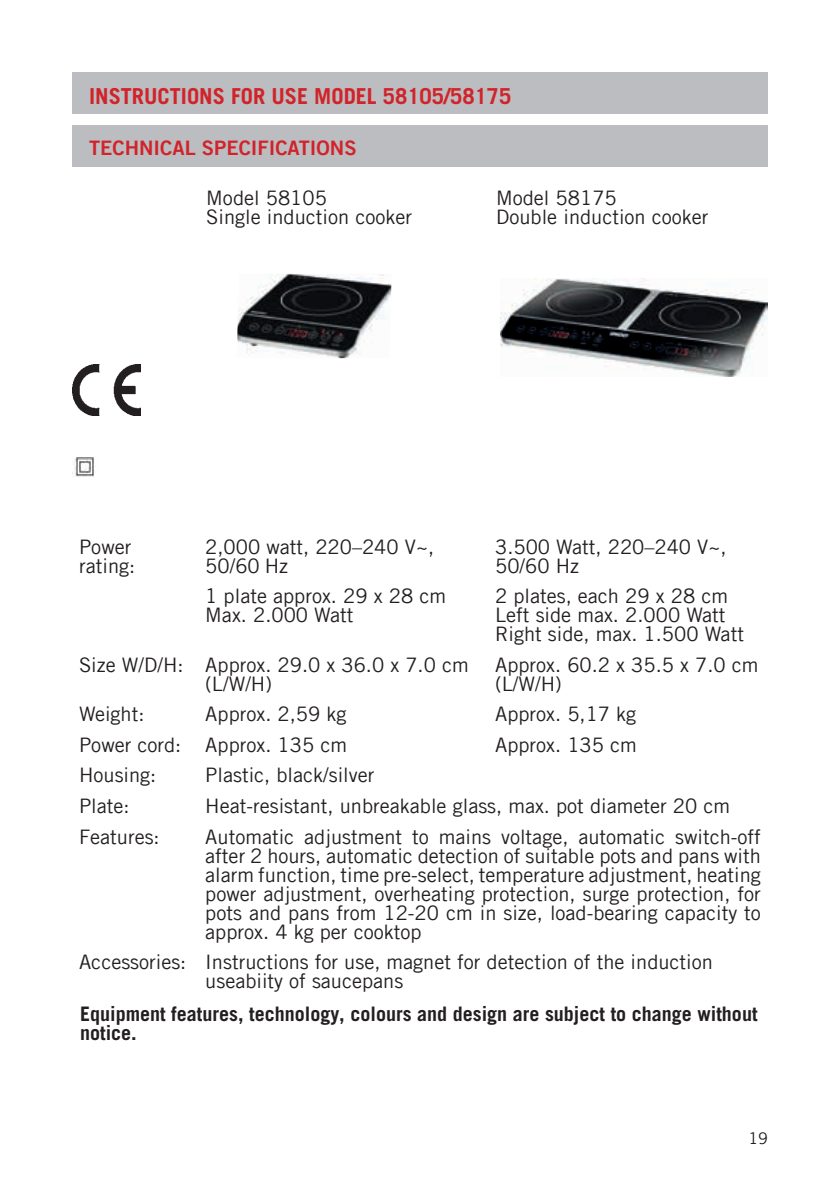
<style>
.page{position:relative;width:840px;height:1191px;background:#fff}
.page>*{position:absolute;margin:0;border:0;box-sizing:border-box;transform-origin:0 0}
.t1{font:700 22px "Trade Gothic LT Com";color:#d1232a}
.t2{font:20px/19px "Trade Gothic LT Com";color:#231f20}
.t3{font:700 20px/19px "Trade Gothic LT Com";color:#231f20}
.t4{font:20px "Trade Gothic LT Com Bd 2";color:#d1232a}
.t5{font:16px "Trade Gothic LT Com";color:#231f20}
</style>
<div class="page">
<div style="left:72px;top:72px;width:695px;height:42px;background:#bcbdc0"></div>
<div style="left:72px;top:125px;width:695px;height:41px;background:#bcbdc0"></div>
<img style="left:72px;top:364px;width:68px;height:51px">
<img style="left:237px;top:274px;width:154px;height:84px">
<img style="left:500px;top:278px;width:267px;height:98px">
<img style="left:72px;top:457px;width:22px;height:19px">
<p class="t1" style="left:89px;top:82px;width:423px">INSTRUCTIONS FOR USE MODEL 58105/58175</p>
<p class="t4" style="left:89px;top:136px;width:269px">TECHNICAL SPECIFICATIONS</p>
<p class="t2" style="left:206px;top:188px;width:207px">Model 58105<br>Single induction cooker</p>
<p class="t2" style="left:496px;top:188px;width:214px">Model 58175<br>Double induction cooker</p>
<p class="t2" style="left:79px;top:537px;width:58px">Power rating:</p>
<p class="t2" style="left:205px;top:537px;width:230px">2,000 watt, 220–240 V~,<br>50/60 Hz</p>
<p class="t2" style="left:495px;top:537px;width:233px">3.500 Watt, 220–240 V~,<br>50/60 Hz</p>
<p class="t2" style="left:205px;top:586px;width:242px">1 plate approx. 29 x 28 cm<br>Max. 2.000 Watt</p>
<p class="t2" style="left:495px;top:586px;width:250px">2 plates, each 29 x 28 cm<br>Left side max. 2.000 Watt<br>Right side, max. 1.500 Watt</p>
<p class="t2" style="left:205px;top:655px;width:265px;text-indent:-126px">Size W/D/H: Approx. 29.0 x 36.0 x 7.0 cm (L/W/H)</p>
<p class="t2" style="left:495px;top:655px;width:265px">Approx. 60.2 x 35.5 x 7.0 cm (L/W/H)</p>
<p class="t2" style="left:79px;top:704px;width:67px">Weight:</p>
<p class="t2" style="left:205px;top:704px;width:143px">Approx. 2,59 kg</p>
<p class="t2" style="left:495px;top:704px;width:143px">Approx. 5,17 kg</p>
<p class="t2" style="left:79px;top:735px;width:269px">Power cord: Approx. 135 cm</p>
<p class="t2" style="left:495px;top:735px;width:143px">Approx. 135 cm</p>
<p class="t2" style="left:79px;top:765px;width:79px">Housing:</p>
<p class="t2" style="left:205px;top:765px;width:170px">Plastic, black/silver</p>
<p class="t2" style="left:79px;top:796px;width:52px">Plate:</p>
<p class="t2" style="left:205px;top:796px;width:526px">Heat-resistant, unbreakable glass, max. pot diameter 20 cm</p>
<p class="t2" style="left:79px;top:826px;width:82px">Features:</p>
<p class="t2" style="left:205px;top:826px;width:557px;text-align:justify">Automatic adjustment to mains voltage, automatic switch-off after 2 hours, automatic detection of suitable pots and pans with alarm function, time pre-select, temperature adjustment, heating power adjustment, overheating protection, surge protection, for pots and pans from 12-20 cm in size, load-bearing capacity to approx. 4 kg per cooktop</p>
<p class="t2" style="left:205px;top:952px;width:509px;text-indent:-126px">Accessories: Instructions for use, magnet for detection of the induction useabiity of saucepans</p>
<p class="t3" style="left:80px;top:1004px;width:678px">Equipment features, technology, colours and design are subject to change without notice.</p>
<p class="t5" style="left:748px;top:1128px;width:21px">19</p>
</div>
